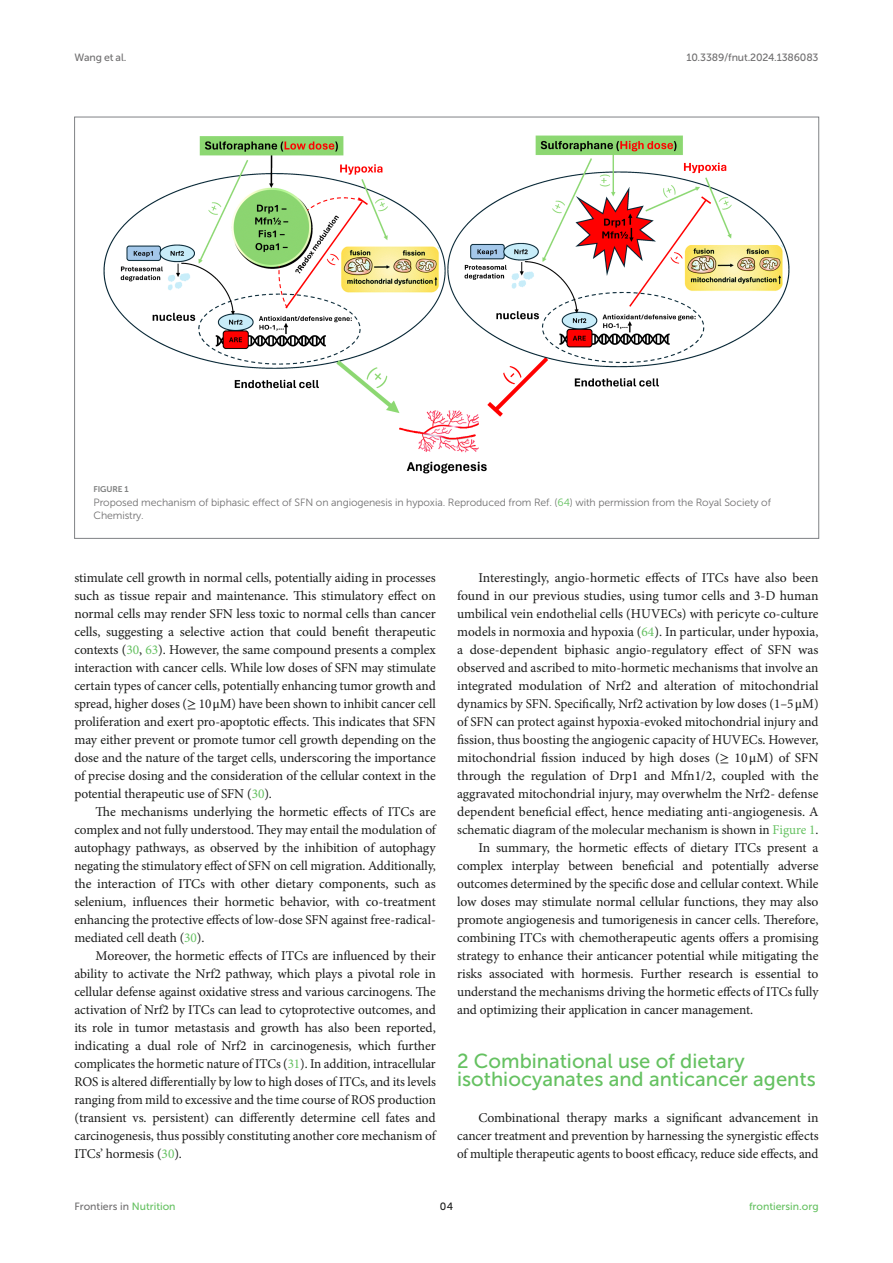
<style>
.page{position:relative;width:893px;height:1263px;background:#fff}
.page>*{position:absolute;margin:0;border:0;box-sizing:border-box;transform-origin:0 0}
.HEAD_1{font:20.25px/18px "Museo Sans 500";color:#65c161}
.TEXT{font:13.5px/18px "Minion Pro";letter-spacing:-.005em;color:#1b1c1b;text-align:justify}
.TEXT_FLUSH{font:13.5px/18px "Minion Pro";letter-spacing:-.005em;color:#1b1c1b;text-align:justify}
.FIG_LEG{font:10.5px/13.5px "Museo Sans 300";letter-spacing:-.01em;color:#706f70}
.t1{font:10.5px "Museo Sans 500";letter-spacing:-.015em;color:#706f70}
.t2{font:10.5px "Museo Sans 500";color:#65c161}
.t3{font:10.5px "Museo Sans 500";color:#1b1c1b}
.FIG_HD{font:8.25px "Museo Sans 700";letter-spacing:-.01em;color:#7e7f7f}
.s1{color:#65c161}
.s2{font-family:"STIX General"}
</style>
<div class="page">
<img style="left:104px;top:136px;width:685px;height:338px">
<p class="t1" style="left:74px;top:51px;width:53px">Wang et al.</p>
<p class="t1" style="left:686px;top:51px;width:134px">10.3389/fnut.2024.1386083</p>
<p class="FIG_HD" style="left:94px;top:485px;width:37px">FIGURE 1</p>
<p class="FIG_LEG" style="left:94px;top:496px;width:679px">Proposed mechanism of biphasic effect of SFN on angiogenesis in hypoxia. Reproduced from Ref. (<span class="s1">64</span>) with permission from the Royal Society of<br>Chemistry.</p>
<p class="TEXT_FLUSH" style="left:74px;top:569px;width:363px">stimulate cell growth in normal cells, potentially aiding in processes such as tissue repair and maintenance. This stimulatory effect on normal cells may render SFN less toxic to normal cells than cancer cells, suggesting a selective action that could benefit therapeutic contexts (<span class="s1">30</span>, <span class="s1">63</span>). However, the same compound presents a complex interaction with cancer cells. While low doses of SFN may stimulate certain types of cancer cells, potentially enhancing tumor growth and spread, higher doses (<span class="s2">≥</span> 10<span class="s2">μ</span>M) have been shown to inhibit cancer cell proliferation and exert pro-apoptotic effects. This indicates that SFN may either prevent or promote tumor cell growth depending on the dose and the nature of the target cells, underscoring the importance of precise dosing and the consideration of the cellular context in the potential therapeutic use of SFN (<span class="s1">30</span>).</p>
<p class="TEXT" style="left:74px;top:803px;width:363px;text-indent:21px">The mechanisms underlying the hormetic effects of ITCs are complex and not fully understood. They may entail the modulation of autophagy pathways, as observed by the inhibition of autophagy negating the stimulatory effect of SFN on cell migration. Additionally, the interaction of ITCs with other dietary components, such as selenium, influences their hormetic behavior, with co-treatment enhancing the protective effects of low-dose SFN against free-radical&shy;mediated cell death (<span class="s1">30</span>).</p>
<p class="TEXT" style="left:74px;top:947px;width:363px;text-indent:21px">Moreover, the hormetic effects of ITCs are influenced by their ability to activate the Nrf2 pathway, which plays a pivotal role in cellular defense against oxidative stress and various carcinogens. The activation of Nrf2 by ITCs can lead to cytoprotective outcomes, and its role in tumor metastasis and growth has also been reported, indicating a dual role of Nrf2 in carcinogenesis, which further complicates the hormetic nature of ITCs (<span class="s1">31</span>). In addition, intracellular ROS is altered differentially by low to high doses of ITCs, and its levels ranging from mild to excessive and the time course of ROS production (transient vs. persistent) can differently determine cell fates and carcinogenesis, thus possibly constituting another core mechanism of ITCs’ hormesis (<span class="s1">30</span>).</p>
<p class="TEXT" style="left:457px;top:569px;width:363px;text-indent:21px">Interestingly, angio-hormetic effects of ITCs have also been found in our previous studies, using tumor cells and 3-D human umbilical vein endothelial cells (HUVECs) with pericyte co-culture models in normoxia and hypoxia (<span class="s1">64</span>). In particular, under hypoxia, a dose-dependent biphasic angio-regulatory effect of SFN was observed and ascribed to mito-hormetic mechanisms that involve an integrated modulation of Nrf2 and alteration of mitochondrial dynamics by SFN. Specifically, Nrf2 activation by low doses (1–5<span class="s2">μ</span>M) of SFN can protect against hypoxia-evoked mitochondrial injury and fission, thus boosting the angiogenic capacity of HUVECs. However, mitochondrial fission induced by high doses (<span class="s2">≥</span> 10<span class="s2">μ</span>M) of SFN through the regulation of Drp1 and Mfn1/2, coupled with the aggravated mitochondrial injury, may overwhelm the Nrf2- defense dependent beneficial effect, hence mediating anti-angiogenesis. A schematic diagram of the molecular mechanism is shown in <span class="s1">Figure 1</span>.</p>
<p class="TEXT" style="left:457px;top:839px;width:363px;text-indent:21px">In summary, the hormetic effects of dietary ITCs present a complex interplay between beneficial and potentially adverse outcomes determined by the specific dose and cellular context. While low doses may stimulate normal cellular functions, they may also promote angiogenesis and tumorigenesis in cancer cells. Therefore, combining ITCs with chemotherapeutic agents offers a promising strategy to enhance their anticancer potential while mitigating the risks associated with hormesis. Further research is essential to understand the mechanisms driving the hormetic effects of ITCs fully and optimizing their application in cancer management.</p>
<p class="HEAD_1" style="left:457px;top:1052px;width:360px">2 Combinational use of dietary isothiocyanates and anticancer agents</p>
<p class="TEXT_FLUSH" style="left:457px;top:1109px;width:363px;text-indent:21px">Combinational therapy marks a significant advancement in cancer treatment and prevention by harnessing the synergistic effects of multiple therapeutic agents to boost efficacy, reduce side effects, and</p>
<p class="t1" style="left:74px;top:1200px;width:103px">Frontiers in <span class="s1">Nutrition</span></p>
<p class="t3" style="left:440px;top:1200px;width:15px">04</p>
<p class="t2" style="left:749px;top:1200px;width:71px">frontiersin.org</p>
</div>
